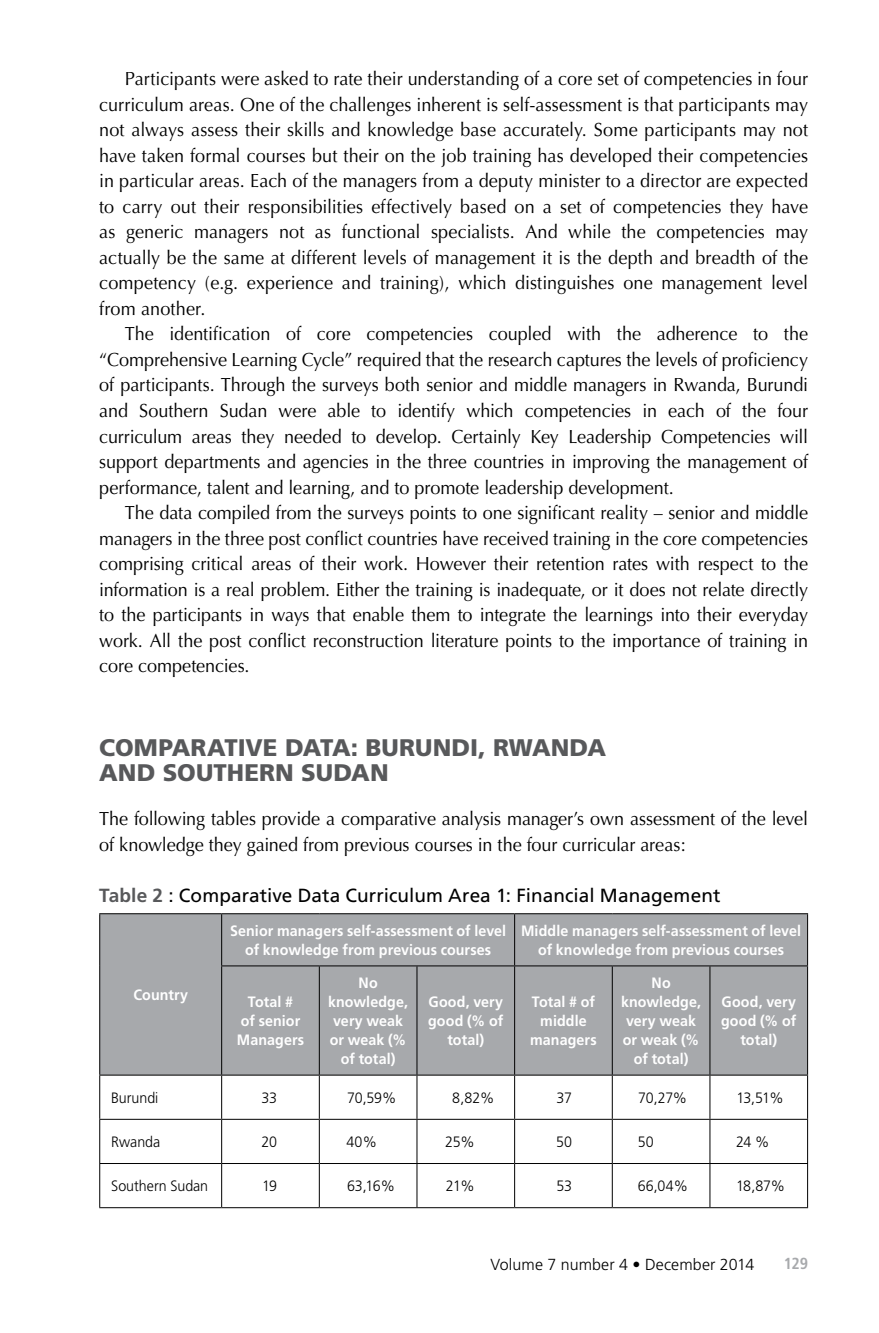
<style>
.page{position:relative;width:879px;height:1333px;background:#fff}
.page>*{position:absolute;margin:0;border:0;box-sizing:border-box;transform-origin:0 0}
.t1{font:900 24px "Frutiger";letter-spacing:-.005em;color:#58595b}
.t2{font:19px/25.6px "Optima";letter-spacing:-.005em;color:#000;text-align:justify;scale:.95 1}
.t3{font:19px "Frutiger";letter-spacing:.005em;color:#000}
.t4{font:300 16px "Frutiger";letter-spacing:.005em;color:#000}
.t5{font:700 condensed 16px "Frutiger";color:#a7a9ac}
.t6{font:700 15px/19px "Frutiger";letter-spacing:.005em;color:#fff;text-align:center;scale:.95 1}
.t7{font:300 15px "Frutiger";color:#000;scale:.95 1}
.s1{font-weight:700;color:#58595b}
</style>
<div class="page">
<div style="left:100px;top:914px;width:707px;height:160px;background:#a7a9ac"></div>
<hr style="left:319px;top:966px;width:1px;height:108px;background:#000">
<hr style="left:416px;top:966px;width:1px;height:108px;background:#000">
<hr style="left:514px;top:966px;width:1px;height:108px;background:#000">
<hr style="left:612px;top:966px;width:1px;height:108px;background:#000">
<hr style="left:709px;top:966px;width:1px;height:108px;background:#000">
<hr style="left:221px;top:1075px;width:1px;height:43px;background:#000">
<hr style="left:319px;top:1075px;width:1px;height:43px;background:#000">
<hr style="left:416px;top:1075px;width:1px;height:43px;background:#000">
<hr style="left:514px;top:1075px;width:1px;height:43px;background:#000">
<hr style="left:612px;top:1075px;width:1px;height:43px;background:#000">
<hr style="left:709px;top:1075px;width:1px;height:43px;background:#000">
<hr style="left:99px;top:1118px;width:123px;height:1px;background:#000">
<hr style="left:222px;top:1118px;width:97px;height:1px;background:#000">
<hr style="left:221px;top:1119px;width:1px;height:43px;background:#000">
<hr style="left:319px;top:1118px;width:98px;height:1px;background:#000">
<hr style="left:319px;top:1119px;width:1px;height:43px;background:#000">
<hr style="left:417px;top:1118px;width:97px;height:1px;background:#000">
<hr style="left:416px;top:1119px;width:1px;height:43px;background:#000">
<hr style="left:514px;top:1118px;width:98px;height:1px;background:#000">
<hr style="left:514px;top:1119px;width:1px;height:43px;background:#000">
<hr style="left:612px;top:1118px;width:98px;height:1px;background:#000">
<hr style="left:612px;top:1119px;width:1px;height:43px;background:#000">
<hr style="left:710px;top:1118px;width:98px;height:1px;background:#000">
<hr style="left:709px;top:1119px;width:1px;height:43px;background:#000">
<hr style="left:99px;top:1162px;width:123px;height:1px;background:#000">
<hr style="left:222px;top:1162px;width:97px;height:1px;background:#000">
<hr style="left:221px;top:1163px;width:1px;height:44px;background:#000">
<hr style="left:319px;top:1162px;width:98px;height:1px;background:#000">
<hr style="left:319px;top:1163px;width:1px;height:44px;background:#000">
<hr style="left:417px;top:1162px;width:97px;height:1px;background:#000">
<hr style="left:416px;top:1163px;width:1px;height:44px;background:#000">
<hr style="left:514px;top:1162px;width:98px;height:1px;background:#000">
<hr style="left:514px;top:1163px;width:1px;height:44px;background:#000">
<hr style="left:612px;top:1162px;width:98px;height:1px;background:#000">
<hr style="left:612px;top:1163px;width:1px;height:44px;background:#000">
<hr style="left:710px;top:1162px;width:98px;height:1px;background:#000">
<hr style="left:709px;top:1163px;width:1px;height:44px;background:#000">
<hr style="left:99px;top:1075px;width:1px;height:43px;background:#000">
<hr style="left:807px;top:1075px;width:1px;height:43px;background:#000">
<hr style="left:99px;top:1119px;width:1px;height:43px;background:#000">
<hr style="left:807px;top:1119px;width:1px;height:43px;background:#000">
<hr style="left:99px;top:1163px;width:1px;height:44px;background:#000">
<hr style="left:807px;top:1163px;width:1px;height:44px;background:#000">
<hr style="left:99px;top:1207px;width:123px;height:1px;background:#000">
<hr style="left:222px;top:1207px;width:97px;height:1px;background:#000">
<hr style="left:319px;top:1207px;width:98px;height:1px;background:#000">
<hr style="left:417px;top:1207px;width:97px;height:1px;background:#000">
<hr style="left:514px;top:1207px;width:98px;height:1px;background:#000">
<hr style="left:612px;top:1207px;width:98px;height:1px;background:#000">
<hr style="left:710px;top:1207px;width:98px;height:1px;background:#000">
<hr style="left:807px;top:966px;width:1px;height:108px;background:#000">
<hr style="left:222px;top:1074px;width:97px;height:1px;background:#000">
<hr style="left:319px;top:1074px;width:98px;height:1px;background:#000">
<hr style="left:417px;top:1074px;width:97px;height:1px;background:#000">
<hr style="left:514px;top:1074px;width:98px;height:1px;background:#000">
<hr style="left:612px;top:1074px;width:98px;height:1px;background:#000">
<hr style="left:710px;top:1074px;width:98px;height:1px;background:#000">
<hr style="left:222px;top:913px;width:97px;height:1px;background:#000">
<hr style="left:319px;top:913px;width:98px;height:1px;background:#000">
<hr style="left:417px;top:913px;width:97px;height:1px;background:#000">
<hr style="left:221px;top:965px;width:98px;height:1px;background:#000">
<hr style="left:319px;top:965px;width:98px;height:1px;background:#000">
<hr style="left:417px;top:965px;width:97px;height:1px;background:#000">
<hr style="left:514px;top:913px;width:98px;height:1px;background:#000">
<hr style="left:514px;top:914px;width:1px;height:51px;background:#000">
<hr style="left:612px;top:913px;width:98px;height:1px;background:#000">
<hr style="left:710px;top:913px;width:98px;height:1px;background:#000">
<hr style="left:807px;top:914px;width:1px;height:51px;background:#000">
<hr style="left:514px;top:965px;width:98px;height:1px;background:#000">
<hr style="left:612px;top:965px;width:98px;height:1px;background:#000">
<hr style="left:710px;top:965px;width:98px;height:1px;background:#000">
<hr style="left:99px;top:913px;width:123px;height:1px;background:#000">
<hr style="left:99px;top:914px;width:1px;height:51px;background:#000">
<hr style="left:221px;top:914px;width:1px;height:51px;background:#000">
<hr style="left:99px;top:965px;width:1px;height:109px;background:#000">
<hr style="left:221px;top:966px;width:1px;height:108px;background:#000">
<hr style="left:99px;top:1074px;width:123px;height:1px;background:#000">
<p class="t2" style="left:99px;top:66px;width:748px;text-indent:26px">Participants were asked to rate their understanding of a core set of competencies in four curriculum areas. One of the challenges inherent is self-assessment is that participants may not always assess their skills and knowledge base accurately. Some participants may not have taken formal courses but their on the job training has developed their competencies in particular areas. Each of the managers from a deputy minister to a director are expected to carry out their responsibilities effectively based on a set of competencies they have as generic managers not as functional specialists. And while the competencies may actually be the same at different levels of management it is the depth and breadth of the competency (e.g. experience and training), which distinguishes one management level from another.</p>
<p class="t2" style="left:99px;top:321px;width:748px;text-indent:26px">The identification of core competencies coupled with the adherence to the “Comprehensive Learning Cycle” required that the research captures the levels of proficiency of participants. Through the surveys both senior and middle managers in Rwanda, Burundi and Southern Sudan were able to identify which competencies in each of the four curriculum areas they needed to develop. Certainly Key Leadership Competencies will support departments and agencies in the three countries in improving the management of performance, talent and learning, and to promote leadership development.</p>
<p class="t2" style="left:99px;top:500px;width:748px;text-indent:26px">The data compiled from the surveys points to one significant reality – senior and middle managers in the three post conflict countries have received training in the core competencies comprising critical areas of their work. However their retention rates with respect to the information is a real problem. Either the training is inadequate, or it does not relate directly to the participants in ways that enable them to integrate the learnings into their everyday work. All the post conflict reconstruction literature points to the importance of training in core competencies.</p>
<p class="t1" style="left:99px;top:732px;width:299px">COMPARATIVE DATA: BURUNDI</p>
<p class="t1" style="left:478px;top:732px;width:74px">, RWANDA</p>
<p class="t1" style="left:99px;top:758px;width:20px">AND</p>
<p class="t1" style="left:163px;top:758px;width:32px">SOUTHERN</p>
<p class="t1" style="left:301px;top:758px;width:34px">SUDAN</p>
<p class="t2" style="left:99px;top:806px;width:747px">The following tables provide a comparative analysis manager’s own assessment of the level of knowledge they gained from previous courses in the four curricular areas:</p>
<p class="t3" style="left:99px;top:884px;width:623px"><span class="s1">Table 2</span> : Comparative Data Curriculum Area 1: Financial Management</p>
<p class="t6" style="left:133px;top:984px;width:59px">Country</p>
<p class="t6" style="left:230px;top:920px;width:292px">Senior managers self-assessment of level of knowledge from previous courses</p>
<p class="t6" style="left:521px;top:920px;width:296px">Middle managers self-assessment of level of knowledge from previous courses</p>
<p class="t6" style="left:237px;top:991px;width:72px">Total #<br>of senior<br>Managers</p>
<p class="t6" style="left:328px;top:972px;width:86px">No knowledge, very weak or weak (% of total)</p>
<p class="t6" style="left:621px;top:972px;width:86px">No knowledge, very weak or weak (% of total)</p>
<p class="t6" style="left:428px;top:991px;width:81px">Good, very good (% of total)</p>
<p class="t6" style="left:530px;top:991px;width:71px">Total # of middle managers</p>
<p class="t6" style="left:721px;top:991px;width:81px">Good, very good (% of total)</p>
<p class="t7" style="left:111px;top:1088px;width:51px">Burundi</p>
<p class="t7" style="left:262px;top:1088px;width:18px">33</p>
<p class="t7" style="left:347px;top:1088px;width:53px">70,59%</p>
<p class="t7" style="left:452px;top:1088px;width:46px">8,82%</p>
<p class="t7" style="left:556px;top:1088px;width:18px">37</p>
<p class="t7" style="left:638px;top:1088px;width:53px">70,27%</p>
<p class="t7" style="left:736px;top:1088px;width:51px">13,51%</p>
<p class="t7" style="left:111px;top:1132px;width:53px">Rwanda</p>
<p class="t7" style="left:262px;top:1132px;width:18px">20</p>
<p class="t7" style="left:346px;top:1132px;width:34px">40%</p>
<p class="t7" style="left:445px;top:1132px;width:33px">25%</p>
<p class="t7" style="left:556px;top:1132px;width:18px">50</p>
<p class="t7" style="left:638px;top:1132px;width:18px">50</p>
<p class="t7" style="left:736px;top:1132px;width:37px">24 %</p>
<p class="t7" style="left:111px;top:1177px;width:104px">Southern Sudan</p>
<p class="t7" style="left:262px;top:1177px;width:17px">19</p>
<p class="t7" style="left:347px;top:1177px;width:52px">63,16%</p>
<p class="t7" style="left:446px;top:1177px;width:32px">21%</p>
<p class="t7" style="left:556px;top:1177px;width:18px">53</p>
<p class="t7" style="left:638px;top:1177px;width:54px">66,04%</p>
<p class="t7" style="left:736px;top:1177px;width:53px">18,87%</p>
<p class="t4" style="left:490px;top:1255px;width:265px">Volume 7 number 4 • December 2014</p>
<p class="t5" style="left:784px;top:1254px;width:26px">129</p>
</div>
